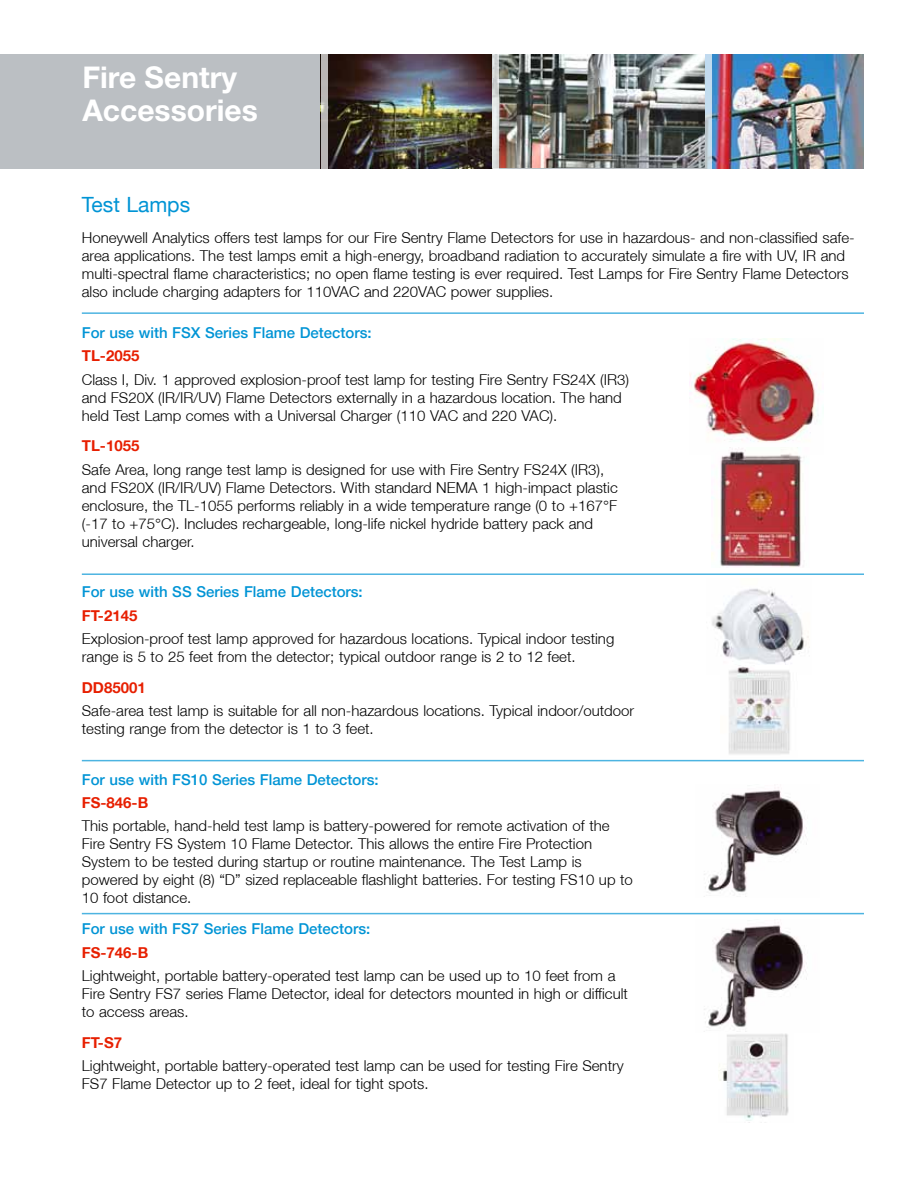
<style>
.page{position:relative;width:918px;height:1188px;background:#fff}
.page>*{position:absolute;margin:0;border:0;box-sizing:border-box;transform-origin:0 0}
.t1{font:700 30px/33px "Helvetica Neue";color:#fff}
.t2{font:21px "Helvetica Neue LT";color:#0094d5}
.t3{font:300 15px/18px "Helvetica Neue LT";color:#000}
.t4{font:500 15px "Helvetica Neue LT";color:#0094d5}
.t5{font:700 15px "Helvetica Neue LT";color:#e71f01}
</style>
<div class="page">
<div style="left:0;top:54px;width:757px;height:114px;background:#bbbfc3"></div>
<img style="left:689px;top:338px;width:130px;height:104px">
<hr style="left:82px;top:312px;width:782px;height:2px;background:#4db4e1">
<hr style="left:82px;top:573px;width:782px;height:2px;background:#4db4e1">
<hr style="left:82px;top:760px;width:782px;height:1px;background:#4db4e1">
<hr style="left:82px;top:913px;width:782px;height:1px;background:#4db4e1">
<img style="left:327px;top:54px;width:537px;height:114px">
<svg style="left:321px;top:54px;width:6px;height:115px"></svg>
<svg style="left:493px;top:54px;width:6px;height:115px"></svg>
<svg style="left:705px;top:54px;width:7px;height:115px"></svg>
<img style="left:711px;top:447px;width:91px;height:121px">
<img style="left:712px;top:588px;width:98px;height:78px">
<img style="left:728px;top:667px;width:63px;height:87px">
<img style="left:719px;top:1033px;width:70px;height:90px">
<img style="left:704px;top:922px;width:103px;height:110px">
<img style="left:704px;top:787px;width:103px;height:110px">
<h1 class="t1" style="left:82px;top:61px;width:177px">Fire Sentry<br>Accessories</h1>
<h2 class="t2" style="left:82px;top:192px;width:110px">Test Lamps</h2>
<p class="t3" style="left:82px;top:228px;width:774px">Honeywell Analytics offers test lamps for our Fire Sentry Flame Detectors for use in hazardous- and non-classified safe&shy;area applications. The test lamps emit a high-energy, broadband radiation to accurately simulate a fire with UV, IR and multi-spectral flame characteristics; no open flame testing is ever required. Test Lamps for Fire Sentry Flame Detectors also include charging adapters for 110VAC and 220VAC power supplies.</p>
<p class="t4" style="left:82px;top:324px;width:291px">For use with FSX Series Flame Detectors:</p>
<p class="t5" style="left:82px;top:347px;width:59px">TL-2055</p>
<p class="t3" style="left:82px;top:370px;width:549px">Class I, Div. 1 approved explosion-proof test lamp for testing Fire Sentry FS24X (IR3) and FS20X (IR/IR/UV) Flame Detectors externally in a hazardous location. The hand held Test Lamp comes with a Universal Charger (110 VAC and 220 VAC).</p>
<p class="t5" style="left:82px;top:437px;width:59px">TL-1055</p>
<p class="t3" style="left:82px;top:460px;width:538px">Safe Area, long range test lamp is designed for use with Fire Sentry FS24X (IR3), and FS20X (IR/IR/UV) Flame Detectors. With standard NEMA 1 high-impact plastic enclosure, the TL-1055 performs reliably in a wide temperature range (0 to +167°F (-17 to +75°C). Includes rechargeable, long-life nickel hydride battery pack and universal charger.</p>
<p class="t4" style="left:82px;top:583px;width:282px">For use with SS Series Flame Detectors:</p>
<p class="t5" style="left:82px;top:606px;width:57px">FT-2145</p>
<p class="t3" style="left:82px;top:629px;width:534px">Explosion-proof test lamp approved for hazardous locations. Typical indoor testing range is 5 to 25 feet from the detector; typical outdoor range is 2 to 12 feet.</p>
<p class="t5" style="left:82px;top:678px;width:65px">DD85001</p>
<p class="t3" style="left:82px;top:702px;width:554px">Safe-area test lamp is suitable for all non-hazardous locations. Typical indoor/outdoor testing range from the detector is 1 to 3 feet.</p>
<p class="t4" style="left:82px;top:770px;width:298px">For use with FS10 Series Flame Detectors:</p>
<p class="t5" style="left:82px;top:793px;width:68px">FS-846-B</p>
<p class="t3" style="left:82px;top:817px;width:553px">This portable, hand-held test lamp is battery-powered for remote activation of the Fire Sentry FS System 10 Flame Detector. This allows the entire Fire Protection System to be tested during startup or routine maintenance. The Test Lamp is powered by eight (8) “D” sized replaceable flashlight batteries. For testing FS10 up to 10 foot distance.</p>
<p class="t4" style="left:82px;top:920px;width:290px">For use with FS7 Series Flame Detectors:</p>
<p class="t5" style="left:82px;top:943px;width:68px">FS-746-B</p>
<p class="t3" style="left:82px;top:966px;width:548px">Lightweight, portable battery-operated test lamp can be used up to 10 feet from a<br>Fire Sentry FS7 series Flame Detector, ideal for detectors mounted in high or difficult to access areas.</p>
<p class="t5" style="left:82px;top:1033px;width:42px">FT-S7</p>
<p class="t3" style="left:82px;top:1057px;width:543px">Lightweight, portable battery-operated test lamp can be used for testing Fire Sentry<br>FS7 Flame Detector up to 2 feet, ideal for tight spots.</p>
</div>
